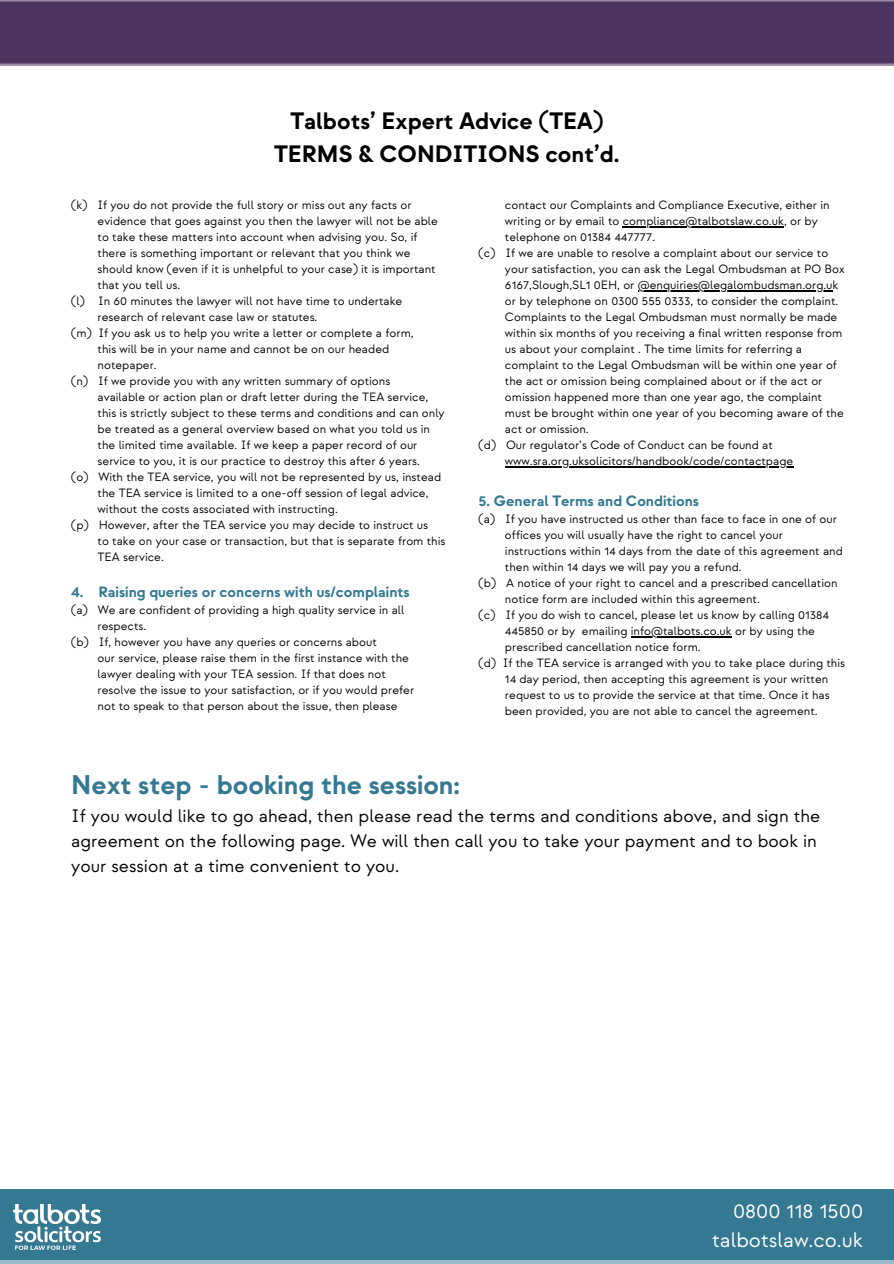
<style>
.page{position:relative;width:894px;height:1264px;background:#fff}
.page>*{position:absolute;margin:0;border:0;box-sizing:border-box;transform-origin:0 0}
.t1{font:700 27px "Strawford";color:#347891}
.t2{font:700 23.7px/32.7px "Strawford";color:#000;text-align:center}
.t3{font:21px/29.2px "Strawford";color:#fff;text-align:right}
.t4{font:18px/24.8px "Strawford";color:#000}
.t5{font:700 15px "Strawford";color:#347891}
.t6{font:12px "Strawford";color:#000}
</style>
<div class="page">
<div style="left:0;top:0;width:893px;height:65px;background:#4b345e"></div>
<div style="left:0;top:1189px;width:893px;height:74px;background:#347891"></div>
<img style="left:14px;top:1203px;width:86px;height:45px">
<hr style="left:622px;top:226px;width:161px;height:1px;background:#000">
<hr style="left:637px;top:290px;width:195px;height:1px;background:#000">
<hr style="left:505px;top:466px;width:288px;height:1px;background:#000">
<hr style="left:630px;top:636px;width:101px;height:1px;background:#000">
<h2 class="t2" style="left:274px;top:106px;width:347px">Talbots’ Expert Advice (TEA)<br>TERMS &amp; CONDITIONS cont’d.</h2>
<p class="t6" style="left:71px;top:198px;width:342px">(k) If you do not provide the full story or miss out any facts or</p>
<p class="t6" style="left:98px;top:214px;width:342px">evidence that goes against you then the lawyer will not be able</p>
<p class="t6" style="left:98px;top:230px;width:321px">to take these matters into account when advising you. So, if</p>
<p class="t6" style="left:98px;top:246px;width:314px">there is something important or relevant that you think we</p>
<p class="t6" style="left:98px;top:262px;width:339px">should know (even if it is unhelpful to your case) it is important</p>
<p class="t6" style="left:98px;top:278px;width:84px">that you tell us.</p>
<p class="t6" style="left:71px;top:294px;width:332px">(l) In 60 minutes the lawyer will not have time to undertake</p>
<p class="t6" style="left:98px;top:310px;width:221px">research of relevant case law or statutes.</p>
<p class="t6" style="left:71px;top:326px;width:344px">(m) If you ask us to help you write a letter or complete a form,</p>
<p class="t6" style="left:98px;top:342px;width:293px">this will be in your name and cannot be on our headed</p>
<p class="t6" style="left:98px;top:358px;width:61px">notepaper.</p>
<p class="t6" style="left:71px;top:374px;width:320px">(n) If we provide you with any written summary of options</p>
<p class="t6" style="left:98px;top:390px;width:332px">available or action plan or draft letter during the TEA service,</p>
<p class="t6" style="left:98px;top:406px;width:348px">this is strictly subject to these terms and conditions and can only</p>
<p class="t6" style="left:98px;top:422px;width:334px">be treated as a general overview based on what you told us in</p>
<p class="t6" style="left:98px;top:438px;width:321px">the limited time available. If we keep a paper record of our</p>
<p class="t6" style="left:98px;top:454px;width:324px">service to you, it is our practice to destroy this after 6 years.</p>
<p class="t6" style="left:71px;top:470px;width:371px">(o) With the TEA service, you will not be represented by us, instead</p>
<p class="t6" style="left:98px;top:486px;width:332px">the TEA service is limited to a one-off session of legal advice,</p>
<p class="t6" style="left:98px;top:502px;width:242px">without the costs associated with instructing.</p>
<p class="t6" style="left:71px;top:518px;width:358px">(p) However, after the TEA service you may decide to instruct us</p>
<p class="t6" style="left:98px;top:534px;width:349px">to take on your case or transaction, but that is separate from this</p>
<p class="t6" style="left:98px;top:550px;width:68px">TEA service.</p>
<p class="t5" style="left:71px;top:584px;width:340px">4. Raising queries or concerns with us/complaints</p>
<p class="t6" style="left:71px;top:603px;width:334px">(a) We are confident of providing a high quality service in all</p>
<p class="t6" style="left:98px;top:619px;width:50px">respects.</p>
<p class="t6" style="left:71px;top:635px;width:307px">(b) If, however you have any queries or concerns about</p>
<p class="t6" style="left:98px;top:651px;width:313px">our service, please raise them in the first instance with the</p>
<p class="t6" style="left:98px;top:667px;width:289px">lawyer dealing with your TEA session. If that does not</p>
<p class="t6" style="left:98px;top:683px;width:318px">resolve the issue to your satisfaction, or if you would prefer</p>
<p class="t6" style="left:98px;top:699px;width:301px">not to speak to that person about the issue, then please</p>
<p class="t6" style="left:505px;top:198px;width:326px">contact our Complaints and Compliance Executive, either in</p>
<p class="t6" style="left:505px;top:214px;width:314px">writing or by email to compliance@talbotslaw.co.uk, or by</p>
<p class="t6" style="left:505px;top:230px;width:152px">telephone on 01384 447777.</p>
<p class="t6" style="left:478px;top:246px;width:351px">(c) If we are unable to resolve a complaint about our service to</p>
<p class="t6" style="left:505px;top:262px;width:341px">your satisfaction, you can ask the Legal Ombudsman at PO Box</p>
<p class="t6" style="left:505px;top:278px;width:335px">6167,Slough,SL1 0EH, or @enquiries@legalombudsman.org.uk</p>
<p class="t6" style="left:505px;top:294px;width:335px">or by telephone on 0300 555 0333, to consider the complaint.</p>
<p class="t6" style="left:505px;top:310px;width:334px">Complaints to the Legal Ombudsman must normally be made</p>
<p class="t6" style="left:505px;top:326px;width:339px">within six months of you receiving a final written response from</p>
<p class="t6" style="left:505px;top:342px;width:298px">us about your complaint . The time limits for referring a</p>
<p class="t6" style="left:505px;top:358px;width:333px">complaint to the Legal Ombudsman will be within one year of</p>
<p class="t6" style="left:505px;top:374px;width:319px">the act or omission being complained about or if the act or</p>
<p class="t6" style="left:505px;top:390px;width:318px">omission happened more than one year ago, the complaint</p>
<p class="t6" style="left:505px;top:406px;width:340px">must be brought within one year of you becoming aware of the</p>
<p class="t6" style="left:505px;top:422px;width:85px">act or omission.</p>
<p class="t6" style="left:478px;top:438px;width:296px">(d) Our regulator’s Code of Conduct can be found at</p>
<p class="t6" style="left:505px;top:454px;width:290px">www.sra.org.uksolicitors/handbook/code/contactpage</p>
<p class="t5" style="left:478px;top:493px;width:222px">5. General Terms and Conditions</p>
<p class="t6" style="left:478px;top:512px;width:360px">(a) If you have instructed us other than face to face in one of our</p>
<p class="t6" style="left:505px;top:528px;width:279px">offices you will usually have the right to cancel your</p>
<p class="t6" style="left:505px;top:544px;width:339px">instructions within 14 days from the date of this agreement and</p>
<p class="t6" style="left:505px;top:560px;width:238px">then within 14 days we will pay you a refund.</p>
<p class="t6" style="left:478px;top:576px;width:360px">(b) A notice of your right to cancel and a prescribed cancellation</p>
<p class="t6" style="left:505px;top:592px;width:256px">notice form are included within this agreement.</p>
<p class="t6" style="left:478px;top:608px;width:352px">(c) If you do wish to cancel, please let us know by calling 01384</p>
<p class="t6" style="left:505px;top:624px;width:311px">445850 or by emailing info@talbots.co.uk or by using the</p>
<p class="t6" style="left:505px;top:640px;width:197px">prescribed cancellation notice form.</p>
<p class="t6" style="left:478px;top:656px;width:368px">(d) If the TEA service is arranged with you to take place during this</p>
<p class="t6" style="left:505px;top:672px;width:325px">14 day period, then accepting this agreement is your written</p>
<p class="t6" style="left:505px;top:688px;width:326px">request to us to provide the service at that time. Once it has</p>
<p class="t6" style="left:505px;top:704px;width:314px">been provided, you are not able to cancel the agreement.</p>
<h1 class="t1" style="left:71px;top:769px;width:390px">Next step - booking the session:</h1>
<h3 class="t4" style="left:71px;top:804px;width:750px">If you would like to go ahead, then please read the terms and conditions above, and sign the agreement on the following page. We will then call you to take your payment and to book in your session at a time convenient to you.</h3>
<h3 class="t3" style="left:711px;top:1196px;width:153px">0800 118 1500 talbotslaw.co.uk</h3>
</div>
